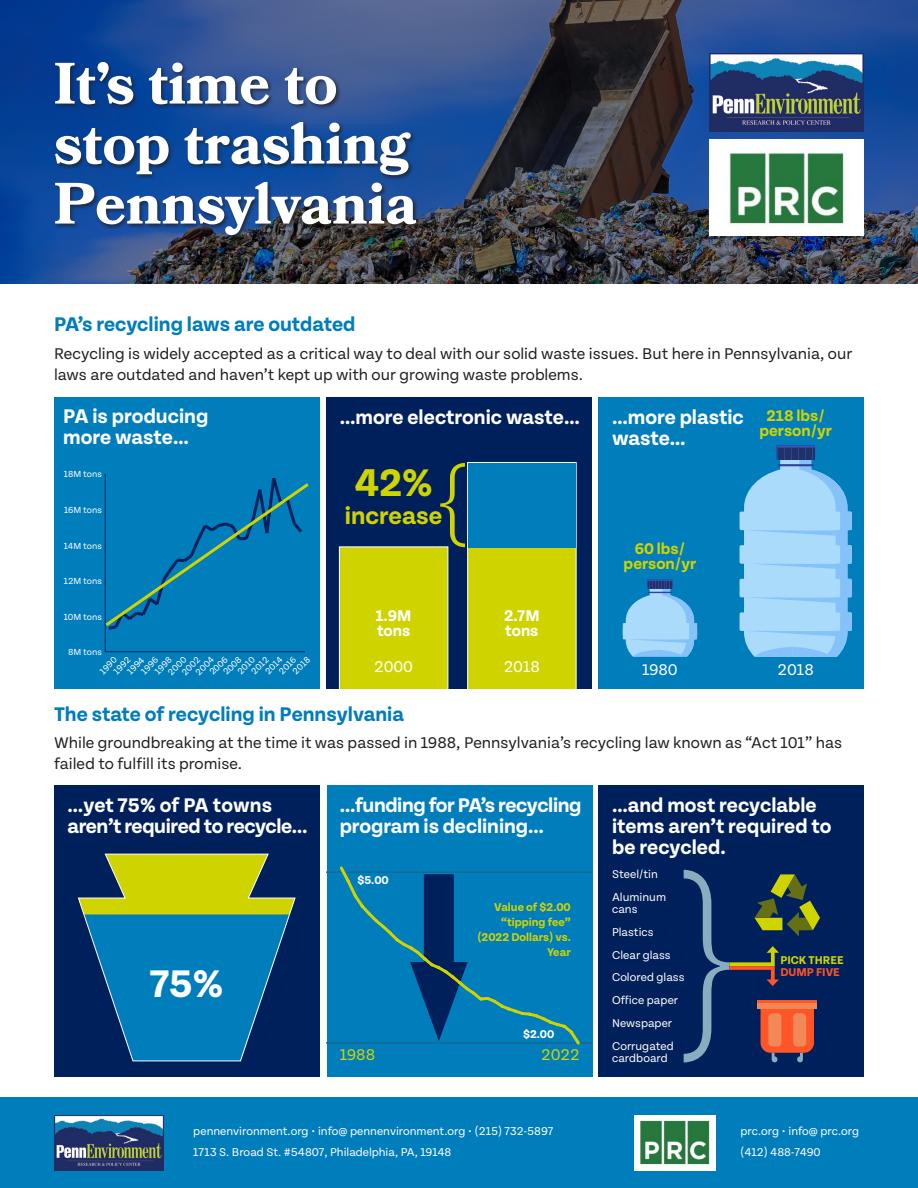
<style>
.page{position:relative;width:918px;height:1188px;background:#fff}
.page>*{position:absolute;margin:0;border:0;box-sizing:border-box;transform-origin:0 0}
.t1{font:700 58.2px/60px "Bookmania";color:#fff}
.t2{font:700 40.95px "Tenon";color:#cfd400}
.t3{font:700 40.95px "Tenon";color:#fff}
.t4{font:700 25.5px "Tenon";color:#cfd400}
.t5{font:700 21px/21px "Tenon";color:#fff}
.t6{font:700 21px "Tenon";color:#007dbb}
.t7{font:700 21px/21px "Tenon";letter-spacing:-.02em;color:#fff}
.t8{font:16.5px/21px "Tenon";color:#231f20}
.t9{font:700 16.5px/15px "Tenon";color:#cfd400;text-align:center}
.t10{font:16.5px "Tenon";color:#fff}
.t11{font:700 16.5px/15px "Tenon";color:#fff}
.t12{font:16.5px "Tenon";color:#cfd400}
.t13{font:12px/12px "Tenon";color:#fff}
.t14{font:700 12px/15px "Tenon";color:#cfd400;text-align:right}
.t15{font:700 12px "Tenon";color:#fff}
.t16{font:700 12px "Tenon";color:#ff5527}
.t17{font:9.45px/9.8px "Tenon";color:#fff}
.t18{font:9.3px "Tenon";color:#fff}
.s1{font-size:9.3px}
</style>
<div class="page">
<div style="left:54px;top:785px;width:265px;height:292px;background:#00205b"></div>
<div style="left:54px;top:397px;width:265px;height:292px;background:#007dbb"></div>
<img style="left:0;top:0;width:918px;height:284px">
<div style="left:54px;top:61px;width:368px;height:180px;background:#231f20;opacity:.75"></div>
<img style="left:710px;top:54px;width:154px;height:77px">
<div style="left:326px;top:397px;width:266px;height:292px;background:#00205b"></div>
<div style="left:599px;top:397px;width:265px;height:292px;background:#007dbb"></div>
<div style="left:327px;top:785px;width:266px;height:292px;background:#007dbb"></div>
<div style="left:599px;top:785px;width:265px;height:292px;background:#00205b"></div>
<svg style="left:339px;top:462px;width:238px;height:227px"></svg>
<div style="left:468px;top:463px;width:108px;height:84px;background:#007dbb"></div>
<div style="left:776px;top:445px;width:39px;height:15px;background:#304299;border-radius:2px"></div>
<hr style="left:778px;top:446px;width:36px;height:1px;background:#405cc7">
<svg style="left:740px;top:448px;width:112px;height:209px;background:#88c5ed"></svg>
<svg style="left:647px;top:579px;width:26px;height:10px"></svg>
<svg style="left:623px;top:580px;width:74px;height:77px"></svg>
<svg style="left:77px;top:853px;width:219px;height:209px"></svg>
<hr style="left:326px;top:871px;width:266px;height:2px;background:#176991">
<hr style="left:326px;top:1042px;width:266px;height:2px;background:#176991">
<svg style="left:337px;top:866px;width:245px;height:179px"></svg>
<svg style="left:684px;top:870px;width:136px;height:193px"></svg>
<div style="left:768px;top:1013px;width:13px;height:34px;background:#f28757;border-radius:4px"></div>
<div style="left:793px;top:1013px;width:13px;height:34px;background:#f28757;border-radius:4px"></div>
<div style="left:0;top:1097px;width:918px;height:91px;background:#007dbb"></div>
<img style="left:54px;top:1115px;width:110px;height:55px">
<hr style="left:105px;top:651px;width:200px;height:1px;background:#00205b">
<hr style="left:105px;top:474px;width:1px;height:178px;background:#00205b">
<svg style="left:104px;top:474px;width:205px;height:158px"></svg>
<img style="left:710px;top:140px;width:154px;height:96px">
<img style="left:634px;top:1115px;width:81px;height:55px">
<p class="t1" style="left:54px;top:53px;width:365px">It’s time to stop trashing<br>Pennsylvania</p>
<p class="t6" style="left:54px;top:313px;width:303px">PA’s recycling laws are outdated</p>
<p class="t8" style="left:54px;top:343px;width:800px">Recycling is widely accepted as a critical way to deal with our solid waste issues. But here in Pennsylvania, our laws are outdated and haven’t kept up with our growing waste problems.</p>
<p class="t5" style="left:63px;top:406px;width:147px">PA is producing more waste…</p>
<p class="t5" style="left:340px;top:407px;width:242px">…more electronic waste…</p>
<p class="t5" style="left:612px;top:407px;width:133px">…more plastic waste…</p>
<p class="t9" style="left:759px;top:408px;width:74px">218 lbs/ person/yr</p>
<p class="t18" style="left:64px;top:469px;width:40px">18M tons</p>
<p class="t18" style="left:64px;top:505px;width:39px">16M tons</p>
<p class="t2" style="left:354px;top:461px;width:80px">42%</p>
<p class="t4" style="left:345px;top:502px;width:99px">increase</p>
<p class="t18" style="left:64px;top:541px;width:40px">14M tons</p>
<p class="t9" style="left:624px;top:542px;width:74px">60 lbs/ person/yr</p>
<p class="t18" style="left:64px;top:576px;width:40px">12M tons</p>
<p class="t18" style="left:64px;top:612px;width:40px">10M tons</p>
<p class="t18" style="left:68px;top:647px;width:35px">8M tons</p>
<p class="t17" style="left:194px;top:670px;width:24px;rotate:-45deg">2004</p>
<p class="t17" style="left:166px;top:670px;width:24px;rotate:-45deg">2000</p>
<p class="t17" style="left:208px;top:670px;width:23px;rotate:-45deg">2006</p>
<p class="t17" style="left:221px;top:670px;width:24px;rotate:-45deg">2008</p>
<p class="t17" style="left:180px;top:670px;width:24px;rotate:-45deg">2002</p>
<p class="t17" style="left:263px;top:669px;width:22px;rotate:-45deg">2014</p>
<p class="t17" style="left:242px;top:663px;width:22px;text-indent:-10px;rotate:-45deg">2010<br>2012</p>
<p class="t17" style="left:284px;top:663px;width:22px;text-indent:-10px;rotate:-45deg">2016<br>2018</p>
<p class="t17" style="left:125px;top:669px;width:22px;rotate:-45deg"><span class="s1">1</span>994</p>
<p class="t17" style="left:98px;top:669px;width:22px;rotate:-45deg">1990</p>
<p class="t17" style="left:139px;top:669px;width:22px;rotate:-45deg">1996</p>
<p class="t17" style="left:153px;top:669px;width:22px;rotate:-45deg"><span class="s1">1</span>998</p>
<p class="t17" style="left:112px;top:669px;width:22px;rotate:-45deg"><span class="s1">1</span>992</p>
<p class="t11" style="left:376px;top:609px;width:37px">1.9M tons</p>
<p class="t11" style="left:504px;top:609px;width:37px">2.7M tons</p>
<p class="t10" style="left:504px;top:658px;width:38px">2018</p>
<p class="t10" style="left:778px;top:661px;width:38px">2018</p>
<p class="t10" style="left:374px;top:658px;width:40px">2000</p>
<p class="t10" style="left:642px;top:661px;width:37px">1980</p>
<p class="t6" style="left:54px;top:703px;width:352px">The state of recycling in Pennsylvania</p>
<p class="t8" style="left:54px;top:733px;width:789px">While groundbreaking at the time it was passed in 1988, Pennsylvania’s recycling law known as “Act 101” has failed to fulfill its promise.</p>
<p class="t7" style="left:68px;top:795px;width:242px">…yet 75% of PA towns aren’t required to recycle…</p>
<p class="t3" style="left:150px;top:962px;width:75px">75%</p>
<p class="t5" style="left:340px;top:795px;width:243px">…funding for PA’s recycling program is declining…</p>
<p class="t15" style="left:357px;top:874px;width:33px">$5.00</p>
<p class="t12" style="left:340px;top:1046px;width:37px">1988</p>
<p class="t14" style="left:477px;top:900px;width:95px">Value of $2.00 “tipping fee” (2022 Dollars) vs.<br>Year</p>
<p class="t15" style="left:523px;top:1028px;width:33px">$2.00</p>
<p class="t12" style="left:541px;top:1046px;width:40px">2022</p>
<p class="t13" style="left:193px;top:1126px;width:362px">pennenvironment.org • info@ pennenvironment.org • (215) 732-5897</p>
<p class="t13" style="left:193px;top:1147px;width:260px">1713 S. Broad St. #54807, Philadelphia, PA, 19148</p>
<p class="t5" style="left:612px;top:795px;width:221px">…and most recyclable items aren’t required to be recycled.</p>
<p class="t13" style="left:612px;top:868px;width:47px">Steel/tin</p>
<p class="t13" style="left:612px;top:891px;width:56px">Aluminum cans</p>
<p class="t13" style="left:612px;top:926px;width:43px">Plastics</p>
<p class="t13" style="left:612px;top:949px;width:60px">Clear glass</p>
<p class="t13" style="left:612px;top:972px;width:74px">Colored glass</p>
<p class="t13" style="left:612px;top:994px;width:68px">Office paper</p>
<p class="t13" style="left:612px;top:1017px;width:62px">Newspaper</p>
<p class="t13" style="left:612px;top:1040px;width:63px">Corrugated cardboard</p>
<p class="t14" style="left:780px;top:953px;width:65px">PICK THREE</p>
<p class="t16" style="left:780px;top:966px;width:61px">DUMP FIVE</p>
<p class="t13" style="left:741px;top:1126px;width:120px">prc.org • info@ prc.org</p>
<p class="t13" style="left:741px;top:1147px;width:82px">(412) 488-7490</p>
</div>
